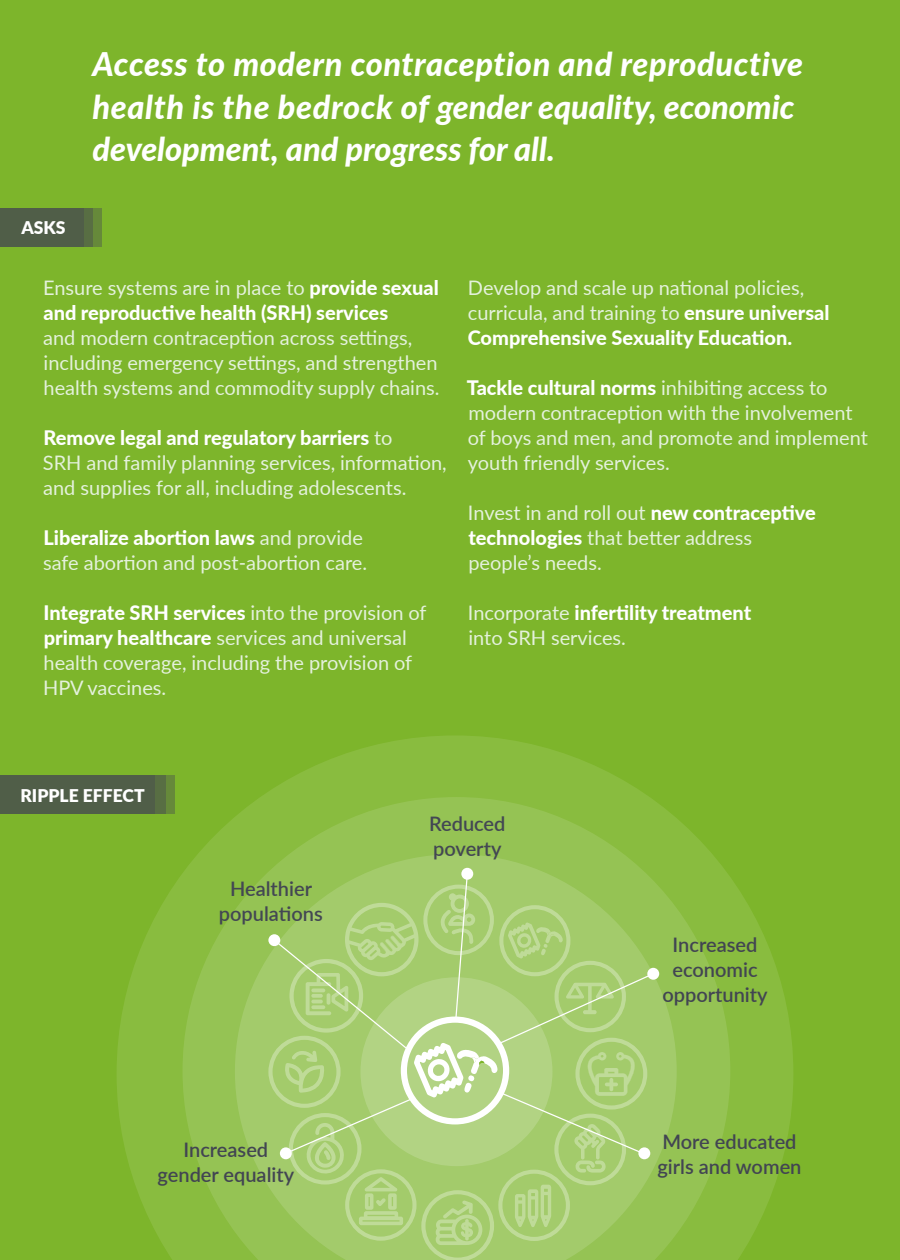
<style>
.page{position:relative;width:900px;height:1260px;background:#7db52b}
.page>*{position:absolute;margin:0;border:0;box-sizing:border-box;transform-origin:0 0}
.t1{font:italic 800 32.5px/42.5px "Lato";letter-spacing:.01em;color:#fff}
.t2{font:20px/25px "Lato";color:#e4f1dc}
.t3{font:600 20px/25px "Lato";color:#424552;text-align:center}
.t4{font:800 20px/25px "Lato";color:#fff}
.t5{font:600 20px/25px "Lato";color:#434753;text-align:center}
.t6{font:900 17.5px "Lato";color:#fff}
.s1{font-weight:400;color:#e4f1dc}
.s2{font-weight:800;color:#fff}
</style>
<div class="page">
<svg style="left:117px;top:736px;width:676px;height:524px;fill:#89bc3f"></svg>
<svg style="left:183px;top:797px;width:547px;height:463px;background:#8ebe47"></svg>
<svg style="left:235px;top:854px;width:442px;height:406px;background:#98c459"></svg>
<div style="left:461px;top:868px;width:12px;height:12px;background:#fff;border-radius:50%"></div>
<div style="left:647px;top:968px;width:12px;height:12px;background:#fff;border-radius:50%"></div>
<svg style="left:268px;top:872px;width:387px;height:388px;background:#aacf77"></svg>
<div style="left:0;top:208px;width:102px;height:39px;background:#66893a"></div>
<div style="left:0;top:208px;width:93px;height:39px;background:#586e43"></div>
<div style="left:0;top:208px;width:84px;height:39px;background:#505e48"></div>
<div style="left:0;top:776px;width:175px;height:38px;background:#66893a"></div>
<div style="left:0;top:776px;width:166px;height:38px;background:#586e43"></div>
<div style="left:0;top:776px;width:155px;height:38px;background:#505e48"></div>
<p class="t6" style="left:21px;top:214px;width:46px">ASKS</p>
<h1 class="t1" style="left:92px;top:42px;width:712px">Access to modern contraception and reproductive health is the bedrock of gender equality, economic development, and progress for all.</h1>
<p class="t4" style="left:43px;top:274px;width:397px"><span class="s1">Ensure systems are in place to</span> provide sexual and reproductive health (SRH) services</p>
<p class="t2" style="left:43px;top:324px;width:398px">and modern contraception across settings, including emergency settings, and strengthen health systems and commodity supply chains.</p>
<p class="t2" style="left:43px;top:424px;width:405px"><span class="s2">Remove legal and regulatory barriers</span> to<br>SRH and family planning services, information, and supplies for all, including adolescents.</p>
<p class="t2" style="left:43px;top:524px;width:326px"><span class="s2">Liberalize abortion laws</span> and provide safe abortion and post-abortion care.</p>
<p class="t2" style="left:43px;top:599px;width:385px"><span class="s2">Integrate SRH services</span> into the provision of <span class="s2">primary healthcare</span> services and universal health coverage, including the provision of HPV vaccines.</p>
<p class="t2" style="left:468px;top:274px;width:363px">Develop and scale up national policies, curricula, and training to <span class="s2">ensure universal<br>Comprehensive Sexuality Education.</span></p>
<p class="t2" style="left:467px;top:374px;width:403px"><span class="s2">Tackle cultural norms</span> inhibiting access to modern contraception with the involvement of boys and men, and promote and implement youth friendly services.</p>
<p class="t2" style="left:468px;top:499px;width:350px">Invest in and roll out <span class="s2">new contraceptive technologies</span> that better address people’s needs.</p>
<p class="t2" style="left:468px;top:599px;width:285px">Incorporate <span class="s2">infertility treatment </span>into SRH services.</p>
<p class="t6" style="left:20px;top:782px;width:126px">RIPPLE EFFECT</p>
<p class="t5" style="left:219px;top:875px;width:105px">Healthier populations</p>
<p class="t3" style="left:158px;top:1136px;width:138px">Increased gender equality</p>
<p class="t5" style="left:429px;top:811px;width:78px;text-align:left">Reduced poverty</p>
<p class="t3" style="left:662px;top:932px;width:107px">Increased economic opportunity</p>
<p class="t3" style="left:657px;top:1128px;width:146px;text-align:left">More educated girls and women</p>
</div>
